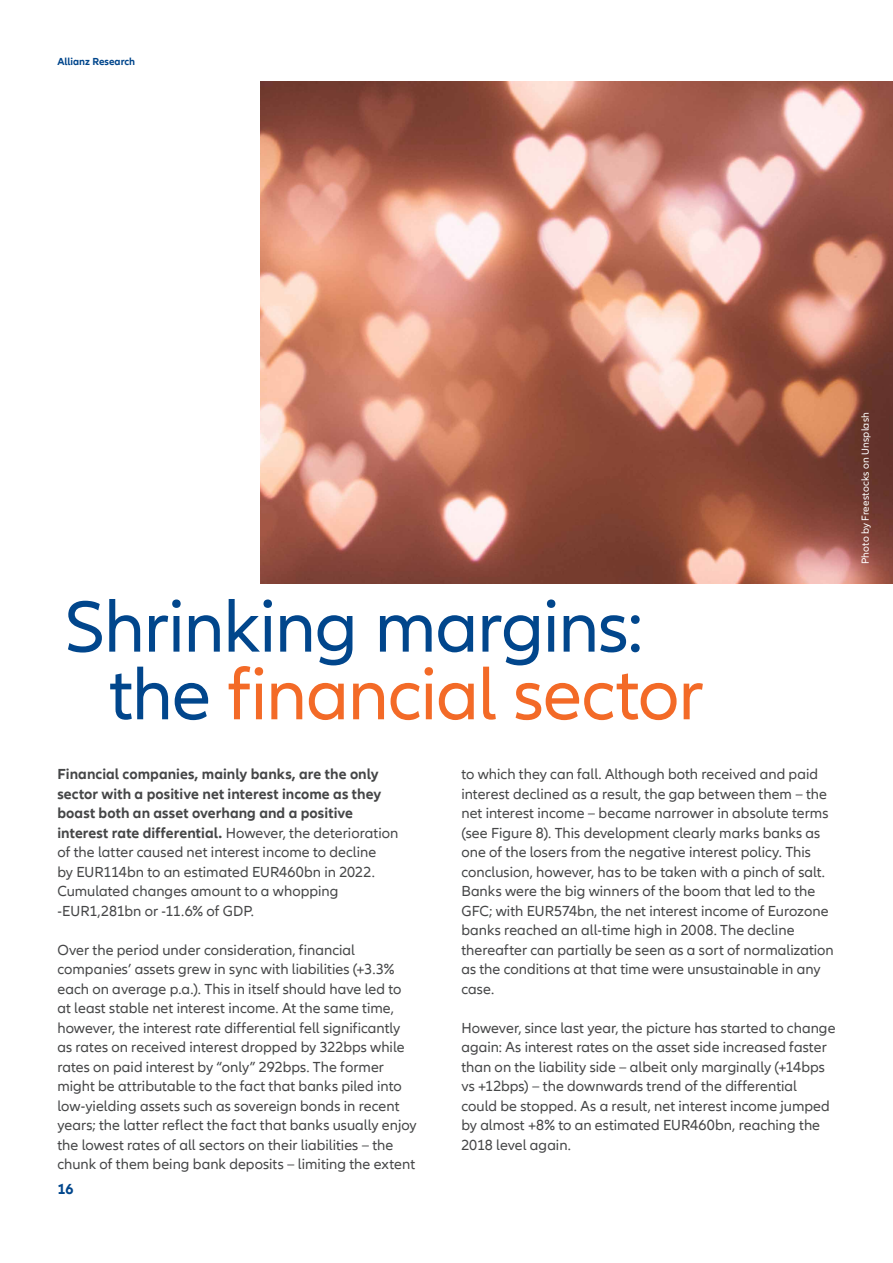
<style>
.page{position:relative;width:893px;height:1263px;background:#fff}
.page>*{position:absolute;margin:0;border:0;box-sizing:border-box;transform-origin:0 0}
.t1{font:75px "Allianz Neo";letter-spacing:-.015em;color:#f36a27}
.t2{font:75px "Allianz Neo";letter-spacing:-.02em;color:#01468c}
.Copy_10_13pt{font:15px/19.5px "Allianz Neo";letter-spacing:.005em;color:#454647}
.t3{font:700 15px "Allianz Neo";color:#01468c}
.Caption_Footer_7_9pt{font:10.5px "Allianz Neo";letter-spacing:.015em;color:#fff}
.t4{font:700 10.5px "Allianz Neo";color:#01468c}
.s1{color:#01468c}
.s2{font-weight:700}
</style>
<div class="page">
<img style="left:261px;top:81px;width:632px;height:503px">
<p class="t4" style="left:57px;top:56px;width:79px">Allianz Research</p>
<p class="t2" style="left:64px;top:584px;width:581px">Shrinking margins:</p>
<p class="t1" style="left:109px;top:652px;width:596px"><span class="s1">the</span> financial sector</p>
<p class="Copy_10_13pt" style="left:57px;top:765px;width:342px"><span class="s2">Financial companies, mainly banks, are the only sector with a positive net interest income as they boast both an asset overhang and a positive interest rate differential.</span> However, the deterioration of the latter caused net interest income to decline<br>by EUR114bn to an estimated EUR460bn in 2022.<br>Cumulated changes amount to a whopping -EUR1,281bn or -11.6% of GDP.</p>
<p class="Copy_10_13pt" style="left:57px;top:940px;width:361px">Over the period under consideration, financial companies’ assets grew in sync with liabilities (+3.3% each on average p.a.). This in itself should have led to at least stable net interest income. At the same time, however, the interest rate differential fell significantly as rates on received interest dropped by 322bps while rates on paid interest by “only” 292bps. The former might be attributable to the fact that banks piled into low-yielding assets such as sovereign bonds in recent years; the latter reflect the fact that banks usually enjoy the lowest rates of all sectors on their liabilities – the chunk of them being bank deposits – limiting the extent</p>
<p class="t3" style="left:57px;top:1180px;width:18px">16</p>
<p class="Copy_10_13pt" style="left:461px;top:765px;width:374px">to which they can fall. Although both received and paid interest declined as a result, the gap between them – the net interest income – became narrower in absolute terms (see Figure 8). This development clearly marks banks as one of the losers from the negative interest policy. This conclusion, however, has to be taken with a pinch of salt.<br>Banks were the big winners of the boom that led to the GFC; with EUR574bn, the net interest income of Eurozone banks reached an all-time high in 2008. The decline thereafter can partially be seen as a sort of normalization as the conditions at that time were unsustainable in any case.</p>
<p class="Copy_10_13pt" style="left:461px;top:1018px;width:376px">However, since last year, the picture has started to change again: As interest rates on the asset side increased faster than on the liability side – albeit only marginally (+14bps vs +12bps) – the downwards trend of the differential could be stopped. As a result, net interest income jumped by almost +8% to an estimated EUR460bn, reaching the 2018 level again.</p>
<p class="Caption_Footer_7_9pt" style="left:859px;top:564px;width:153px;rotate:-90deg">Photo by Freestocks on Unsplash</p>
</div>
